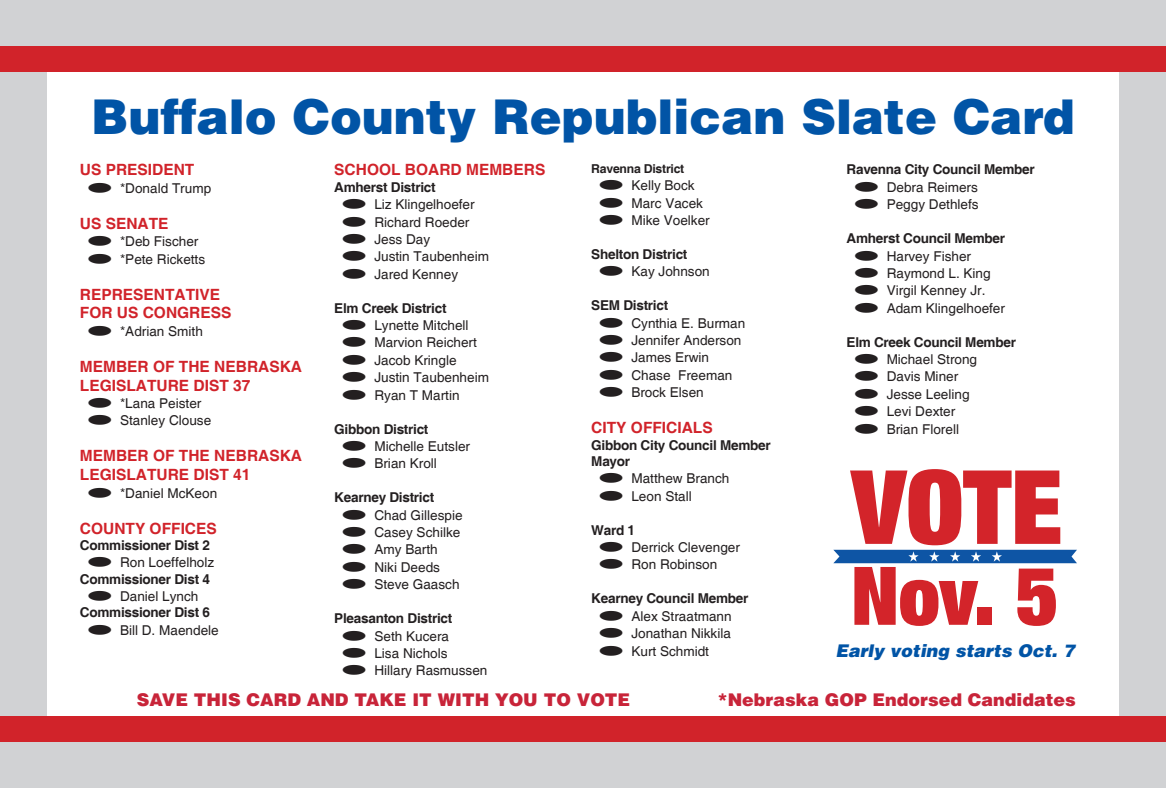
<style>
.page{position:relative;width:1166px;height:788px;background:#d1d2d4}
.page>*{position:absolute;margin:0;border:0;box-sizing:border-box;transform-origin:0 0}
.t1{font:900 47.95px "Helvetica LT Std";color:#0154a6}
.t2{font:900 17.5px "Helvetica LT Std";color:#c82439}
.t3{font:italic 900 17.5px "Helvetica LT Std";color:#0154a6}
.t4{font:700 15.58px/18.6px "Helvetica";color:#d1232a}
.t5{font:13.47px/17.5px "Helvetica";color:#231f20}
.t6{font:700 13.47px/16.3px "Helvetica";letter-spacing:-.02em;color:#231f20}
.t7{font:700 12.25px "Helvetica";letter-spacing:-.02em;color:#231f20}
</style>
<div class="page">
<div style="left:47px;top:71px;width:1071px;height:648px;background:#fff"></div>
<div style="left:0;top:46px;width:1166px;height:25px;background:#d1232a"></div>
<div style="left:0;top:716px;width:1166px;height:25px;background:#d1232a"></div>
<svg style="left:833px;top:469px;width:244px;height:157px"></svg>
<h1 class="t1" style="left:91px;top:85px;width:985px">Buffalo County Republican Slate Card</h1>
<p class="t4" style="left:80px;top:161px;width:116px">US PRESIDENT</p>
<p class="t5" style="left:120px;top:180px;width:93px">*Donald Trump</p>
<p class="t4" style="left:80px;top:215px;width:90px">US SENATE</p>
<p class="t5" style="left:120px;top:233px;width:87px">*Deb Fischer *Pete Ricketts</p>
<p class="t4" style="left:80px;top:286px;width:153px">REPRESENTATIVE<br>FOR US CONGRESS</p>
<p class="t5" style="left:120px;top:323px;width:84px">*Adrian Smith</p>
<p class="t4" style="left:80px;top:358px;width:224px">MEMBER OF THE NEBRASKA<br>LEGISLATURE DIST 37</p>
<p class="t5" style="left:120px;top:395px;width:93px">*Lana Peister<br>Stanley Clouse</p>
<p class="t4" style="left:80px;top:447px;width:224px">MEMBER OF THE NEBRASKA<br>LEGISLATURE DIST 41</p>
<p class="t5" style="left:120px;top:484px;width:99px">*Daniel McKeon</p>
<p class="t4" style="left:80px;top:519px;width:138px">COUNTY OFFICES</p>
<p class="t6" style="left:80px;top:537px;width:132px">Commissioner Dist 2</p>
<p class="t5" style="left:120px;top:554px;width:96px">Ron Loeffelholz</p>
<p class="t6" style="left:80px;top:571px;width:132px">Commissioner Dist 4</p>
<p class="t5" style="left:120px;top:588px;width:80px">Daniel Lynch</p>
<p class="t6" style="left:80px;top:605px;width:132px">Commissioner Dist 6</p>
<p class="t5" style="left:120px;top:621px;width:100px">Bill D. Maendele</p>
<p class="t4" style="left:334px;top:161px;width:212px">SCHOOL BOARD MEMBERS</p>
<p class="t6" style="left:334px;top:179px;width:103px">Amherst District</p>
<p class="t5" style="left:374px;top:196px;width:116px">Liz Klingelhoefer<br>Richard Roeder<br>Jess Day<br>Justin Taubenheim<br>Jared Kenney</p>
<p class="t6" style="left:334px;top:300px;width:114px">Elm Creek District</p>
<p class="t5" style="left:374px;top:317px;width:116px">Lynette Mitchell<br>Marvion Reichert<br>Jacob Kringle<br>Justin Taubenheim<br>Ryan T Martin</p>
<p class="t6" style="left:334px;top:421px;width:96px">Gibbon District</p>
<p class="t5" style="left:374px;top:438px;width:97px">Michelle Eutsler<br>Brian Kroll</p>
<p class="t6" style="left:334px;top:490px;width:101px">Kearney District</p>
<p class="t5" style="left:374px;top:506px;width:90px">Chad Gillespie<br>Casey Schilke<br>Amy Barth<br>Niki Deeds<br>Steve Gaasch</p>
<p class="t6" style="left:334px;top:611px;width:119px">Pleasanton District</p>
<p class="t5" style="left:374px;top:627px;width:115px">Seth Kucera<br>Lisa Nichols<br>Hillary Rasmussen</p>
<p class="t7" style="left:591px;top:161px;width:94px">Ravenna District</p>
<p class="t5" style="left:631px;top:177px;width:80px">Kelly Bock<br>Marc Vacek<br>Mike Voelker</p>
<p class="t6" style="left:591px;top:247px;width:98px">Shelton District</p>
<p class="t5" style="left:631px;top:263px;width:80px">Kay Johnson</p>
<p class="t6" style="left:591px;top:298px;width:78px">SEM District</p>
<p class="t5" style="left:631px;top:314px;width:115px">Cynthia E. Burman<br>Jennifer Anderson<br>James Erwin<br>Chase Freeman<br>Brock Elsen</p>
<p class="t4" style="left:591px;top:419px;width:123px">CITY OFFICIALS</p>
<p class="t6" style="left:591px;top:437px;width:181px">Gibbon City Council Member<br>Mayor</p>
<p class="t5" style="left:631px;top:470px;width:99px">Matthew Branch<br>Leon Stall</p>
<p class="t6" style="left:591px;top:522px;width:45px">Ward 1</p>
<p class="t5" style="left:631px;top:539px;width:110px">Derrick Clevenger<br>Ron Robinson</p>
<p class="t6" style="left:591px;top:591px;width:159px">Kearney Council Member</p>
<p class="t5" style="left:631px;top:607px;width:102px;text-align:justify">Alex Straatmann Jonathan Nikkila Kurt Schmidt</p>
<p class="t6" style="left:846px;top:162px;width:190px">Ravenna City Council Member</p>
<p class="t5" style="left:886px;top:179px;width:93px">Debra Reimers<br>Peggy Dethlefs</p>
<p class="t6" style="left:846px;top:231px;width:160px">Amherst Council Member</p>
<p class="t5" style="left:886px;top:247px;width:120px">Harvey Fisher<br>Raymond L. King<br>Virgil Kenney Jr.<br>Adam Klingelhoefer</p>
<p class="t6" style="left:846px;top:334px;width:171px">Elm Creek Council Member</p>
<p class="t5" style="left:886px;top:351px;width:92px">Michael Strong<br>Davis Miner<br>Jesse Leeling<br>Levi Dexter<br>Brian Florell</p>
<p class="t3" style="left:835px;top:639px;width:241px">Early voting starts Oct. 7</p>
<p class="t2" style="left:137px;top:688px;width:495px">SAVE THIS CARD AND TAKE IT WITH YOU TO VOTE</p>
<p class="t2" style="left:718px;top:688px;width:359px">*Nebraska GOP Endorsed Candidates</p>
</div>
